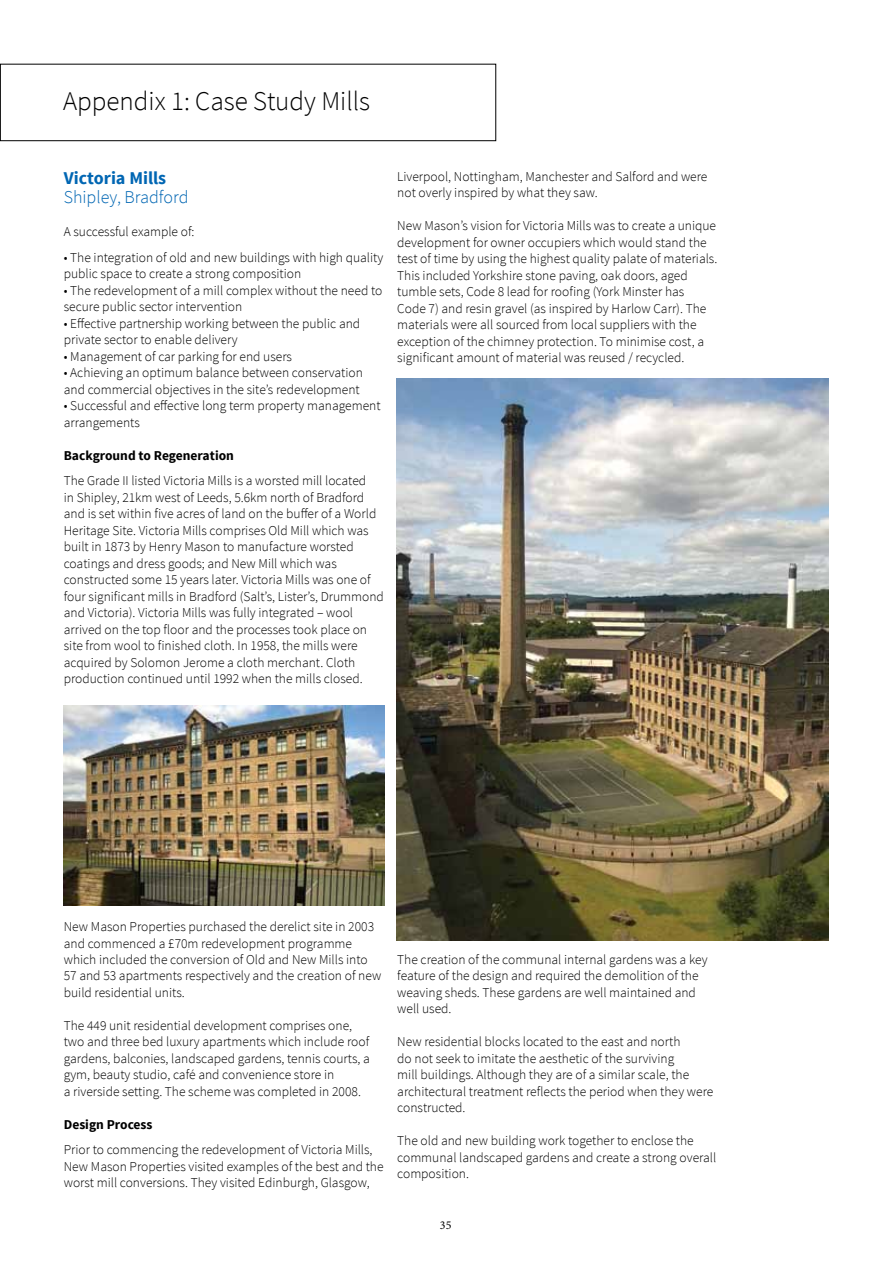
<style>
.page{position:relative;width:893px;height:1263px;background:#fff}
.page>*{position:absolute;margin:0;border:0;box-sizing:border-box;transform-origin:0 0}
.t1{font:300 27px "Source Sans Pro";color:#000}
.t2{font:300 18px "Source Sans Pro";color:#0066b3}
.t3{font:700 18px "Source Sans Pro";color:#0066b3}
.t4{font:300 13.5px/16.5px "Source Sans Pro";color:#000}
.t5{font:700 13.5px "Source Sans Pro";color:#000}
.t6{font:12px "Minion Pro";color:#000}
</style>
<div class="page">
<div style="left:0;top:64px;width:496px;height:77px;border:1px solid #000"></div>
<img style="left:64px;top:706px;width:320px;height:200px">
<img style="left:397px;top:378px;width:431px;height:562px">
<h2 class="t1" style="left:63px;top:85px;width:309px">Appendix 1: Case Study Mills</h2>
<h3 class="t3" style="left:64px;top:166px;width:104px">Victoria Mills</h3>
<h4 class="t2" style="left:64px;top:187px;width:126px">Shipley, Bradford</h4>
<p class="t4" style="left:64px;top:224px;width:132px">A successful example of:</p>
<p class="t4" style="left:64px;top:249px;width:321px">• The integration of old and new buildings with high quality</p>
<p class="t4" style="left:64px;top:266px;width:239px">public space to create a strong composition</p>
<p class="t4" style="left:64px;top:282px;width:320px">• The redevelopment of a mill complex without the need to</p>
<p class="t4" style="left:64px;top:299px;width:180px">secure public sector intervention</p>
<p class="t4" style="left:64px;top:315px;width:298px">• Effective partnership working between the public and</p>
<p class="t4" style="left:64px;top:332px;width:175px">private sector to enable delivery</p>
<p class="t4" style="left:64px;top:348px;width:230px">• Management of car parking for end users</p>
<p class="t4" style="left:64px;top:365px;width:301px">• Achieving an optimum balance between conservation</p>
<p class="t4" style="left:64px;top:381px;width:298px">and commercial objectives in the site’s redevelopment</p>
<p class="t4" style="left:64px;top:398px;width:318px">• Successful and effective long term property management</p>
<p class="t4" style="left:64px;top:414px;width:78px">arrangements</p>
<h5 class="t5" style="left:64px;top:447px;width:172px">Background to Regeneration</h5>
<p class="t4" style="left:64px;top:473px;width:304px">The Grade II listed Victoria Mills is a worsted mill located</p>
<p class="t4" style="left:64px;top:489px;width:314px">in Shipley, 21km west of Leeds, 5.6km north of Bradford and is set within five acres of land on the buffer of a World Heritage Site. Victoria Mills comprises Old Mill which was built in 1873 by Henry Mason to manufacture worsted</p>
<p class="t4" style="left:64px;top:555px;width:308px">coatings and dress goods; and New Mill which was constructed some 15 years later. Victoria Mills was one of</p>
<p class="t4" style="left:64px;top:588px;width:322px">four significant mills in Bradford (Salt’s, Lister’s, Drummond and Victoria). Victoria Mills was fully integrated – wool arrived on the top floor and the processes took place on site from wool to finished cloth. In 1958, the mills were</p>
<p class="t4" style="left:64px;top:654px;width:300px">acquired by Solomon Jerome a cloth merchant. Cloth production continued until 1992 when the mills closed.</p>
<p class="t4" style="left:397px;top:168px;width:312px">Liverpool, Nottingham, Manchester and Salford and were</p>
<p class="t4" style="left:397px;top:184px;width:202px">not overly inspired by what they saw.</p>
<p class="t4" style="left:397px;top:217px;width:322px">New Mason’s vision for Victoria Mills was to create a unique development for owner occupiers which would stand the test of time by using the highest quality palate of materials.</p>
<p class="t4" style="left:397px;top:267px;width:311px">This included Yorkshire stone paving, oak doors, aged tumble sets, Code 8 lead for roofing (York Minster has<br>Code 7) and resin gravel (as inspired by Harlow Carr). The</p>
<p class="t4" style="left:397px;top:316px;width:301px">materials were all sourced from local suppliers with the</p>
<p class="t4" style="left:397px;top:333px;width:308px">exception of the chimney protection. To minimise cost, a significant amount of material was reused / recycled.</p>
<p class="t4" style="left:64px;top:918px;width:312px">New Mason Properties purchased the derelict site in 2003</p>
<p class="t4" style="left:64px;top:935px;width:305px">and commenced a £70m redevelopment programme which included the conversion of Old and New Mills into</p>
<p class="t4" style="left:64px;top:968px;width:319px">57 and 53 apartments respectively and the creation of new build residential units.</p>
<p class="t4" style="left:64px;top:1017px;width:290px">The 449 unit residential development comprises one,</p>
<p class="t4" style="left:64px;top:1034px;width:307px">two and three bed luxury apartments which include roof</p>
<p class="t4" style="left:64px;top:1050px;width:308px">gardens, balconies, landscaped gardens, tennis courts, a gym, beauty studio, café and convenience store in</p>
<p class="t4" style="left:64px;top:1083px;width:299px">a riverside setting. The scheme was completed in 2008.</p>
<h5 class="t5" style="left:64px;top:1116px;width:90px">Design Process</h5>
<p class="t4" style="left:64px;top:1142px;width:310px">Prior to commencing the redevelopment of Victoria Mills,</p>
<p class="t4" style="left:64px;top:1158px;width:321px">New Mason Properties visited examples of the best and the</p>
<p class="t4" style="left:64px;top:1175px;width:308px">worst mill conversions. They visited Edinburgh, Glasgow,</p>
<p class="t4" style="left:397px;top:951px;width:312px">The creation of the communal internal gardens was a key feature of the design and required the demolition of the weaving sheds. These gardens are well maintained and well used.</p>
<p class="t4" style="left:397px;top:1033px;width:285px">New residential blocks located to the east and north do not seek to imitate the aesthetic of the surviving</p>
<p class="t4" style="left:397px;top:1066px;width:318px">mill buildings. Although they are of a similar scale, the architectural treatment reflects the period when they were</p>
<p class="t4" style="left:397px;top:1099px;width:70px">constructed.</p>
<p class="t4" style="left:397px;top:1132px;width:320px">The old and new building work together to enclose the communal landscaped gardens and create a strong overall composition.</p>
<p class="t6" style="left:440px;top:1217px;width:13px">35</p>
</div>
